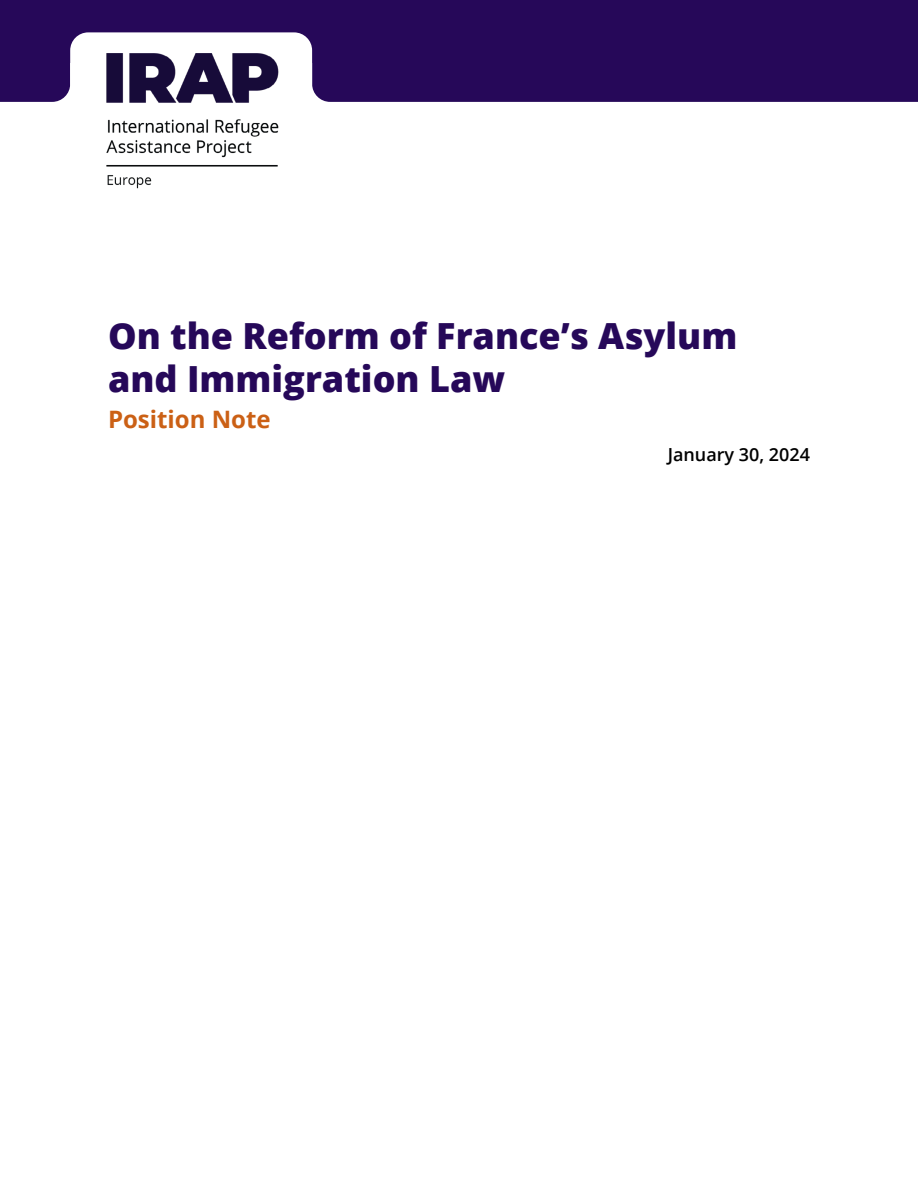
<style>
.page{position:relative;width:918px;height:1188px;background:#fff}
.page>*{position:absolute;margin:0;border:0;box-sizing:border-box;transform-origin:0 0}
.t1{font:800 36px/43.2px "Open Sans";color:#260859}
.t2{font:700 24px "Open Sans";color:#cb6015}
.t3{font:600 18px "Open Sans";color:#000}
</style>
<div class="page">
<div style="left:0;top:0;width:918px;height:63px;background:#260859"></div>
<div style="left:0;top:63px;width:70px;height:39px;background:#260859"></div>
<div style="left:312px;top:49px;width:606px;height:53px;background:#260859"></div>
<div style="left:70px;top:32px;width:242px;height:70px;background:#fff;border-radius:18px"></div>
<img style="left:106px;top:54px;width:173px;height:135px">
<p class="t1" style="left:108px;top:312px;width:631px">On the Reform of France’s Asylum and Immigration Law</p>
<p class="t2" style="left:108px;top:402px;width:164px">Position Note</p>
<p class="t3" style="left:668px;top:442px;width:144px">January 30, 2024</p>
</div>
